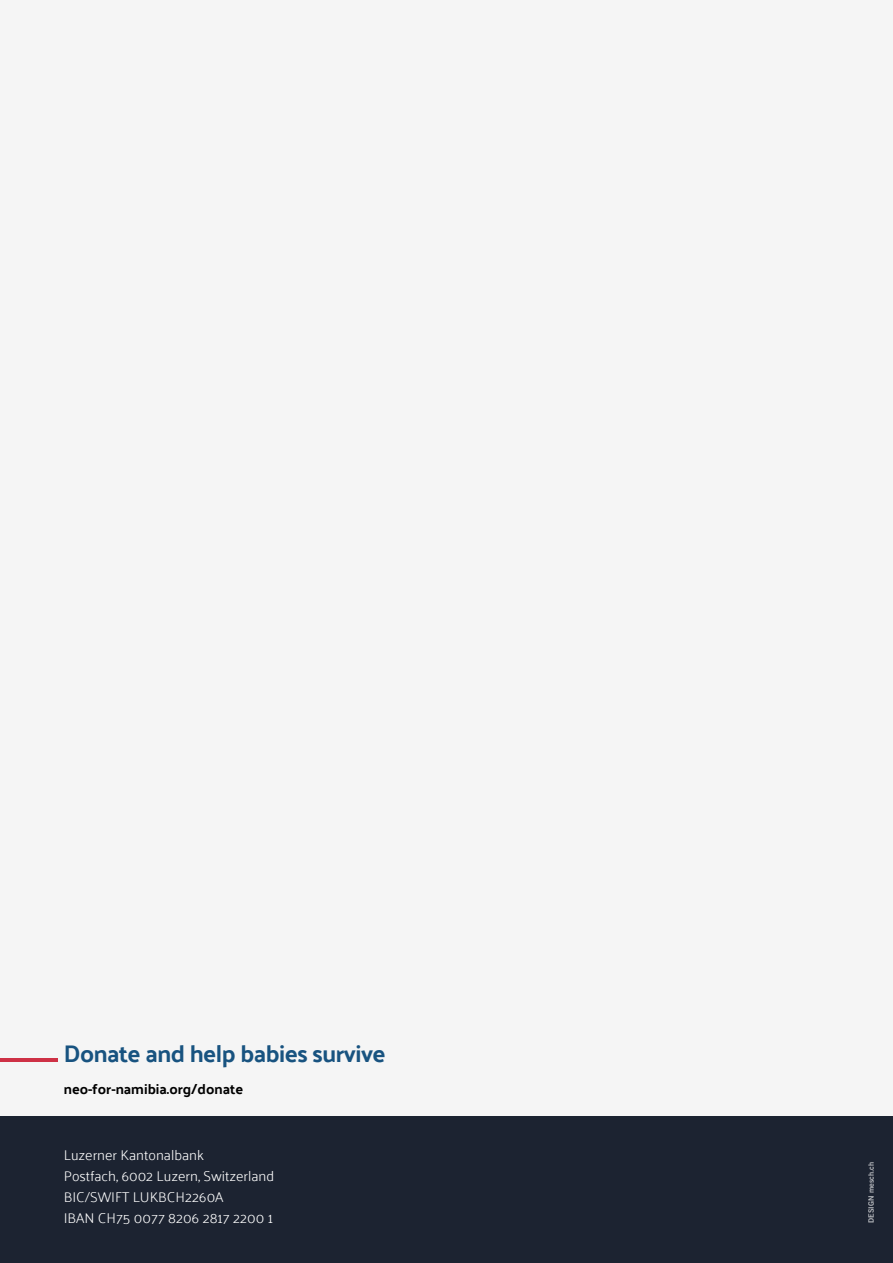
<style>
.page{position:relative;width:893px;height:1263px;background:#f5f5f5}
.page>*{position:absolute;margin:0;border:0;box-sizing:border-box;transform-origin:0 0}
.t1{font:700 24px "Palanquin";letter-spacing:-.02em;color:#185380}
.t2{font:300 14.25px/21px "Palanquin";color:#fff}
.t3{font:700 14.25px "Palanquin";color:#000}
.t4{font:7.5px "Trade Gothic LT Std Bold No.2";color:#fff}
</style>
<div class="page">
<div style="left:0;top:1116px;width:893px;height:147px;background:#1c2331"></div>
<hr style="left:0;top:1058px;width:57px;height:4px;background:#ce3145">
<h1 class="t1" style="left:64px;top:1040px;width:323px">Donate and help babies survive</h1>
<p class="t3" style="left:64px;top:1081px;width:181px">neo-for-namibia.org/donate</p>
<p class="t2" style="left:64px;top:1144px;width:212px">Luzerner Kantonalbank<br>Postfach, 6002 Luzern, Switzerland<br>BIC/SWIFT LUKBCH2260A<br>IBAN CH75 0077 8206 2817 2200 1</p>
<p class="t4" style="left:866px;top:1223px;width:62px;rotate:-90deg">DESIGN mesch.ch</p>
</div>
